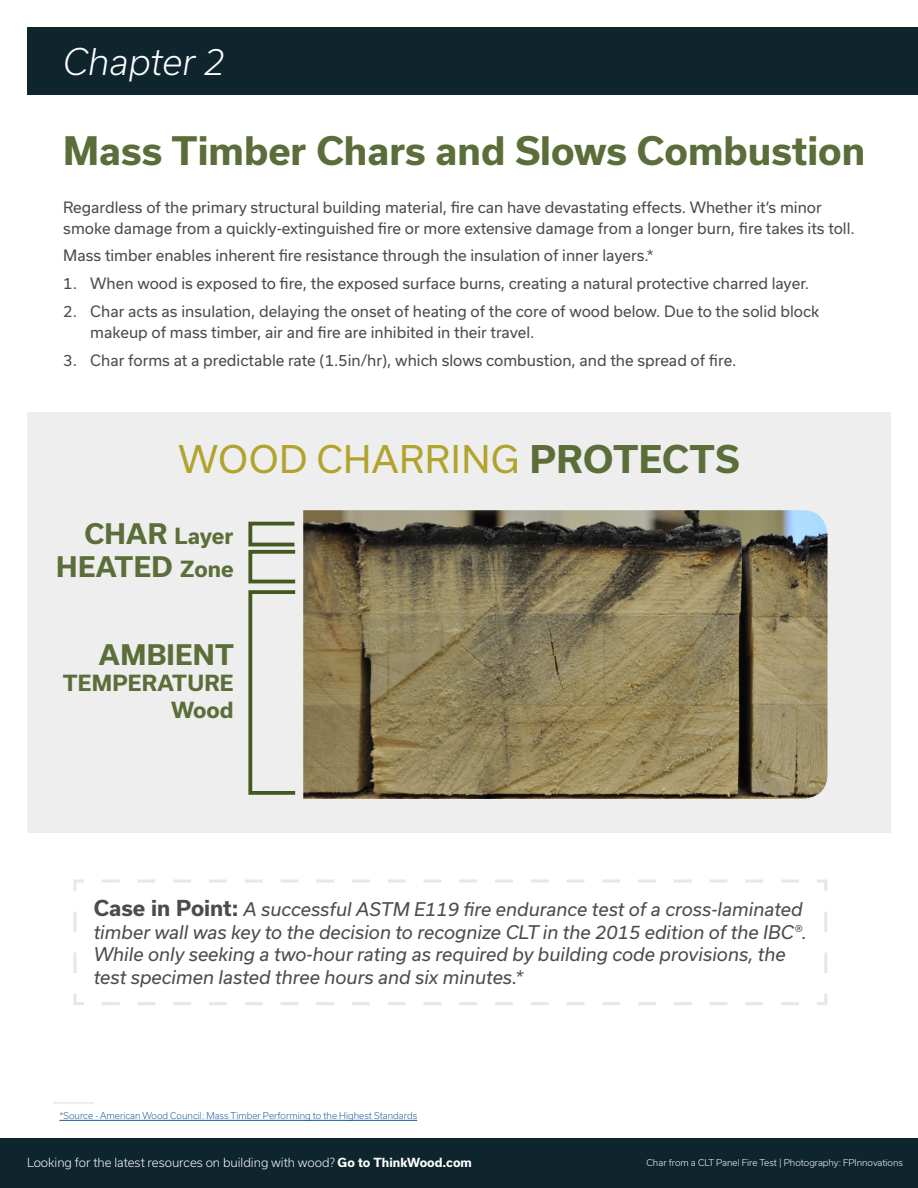
<style>
.page{position:relative;width:918px;height:1188px;background:#fff}
.page>*{position:absolute;margin:0;border:0;box-sizing:border-box;transform-origin:0 0}
.Paragraph_Style_2{font:700 37.5px "Usual";color:#5b6e39}
.Paragraph_Style_2-2{font:36.45px "Usual";letter-spacing:.015em;color:#b1a32c}
.t1{font:italic 300 35.1px "Usual";color:#fff}
.Paragraph_Style_2-3{font:700 27px "Usual";letter-spacing:.015em;color:#5b6e39}
.Paragraph_Style_2-4{font:700 21.3px/26.2px "Usual";letter-spacing:.015em;color:#5b6e39;text-align:right}
.Paragraph_Style_2-5{font:italic 18px/22.5px "Usual";color:#4b4c4d}
.Paragraph_Style_2-6{font:15px/21px "Usual";color:#4b4c4d}
.t2{font:300 12px "Usual";color:#fff}
.t3{font:300 9px "Usual";color:#175d9e}
.t4{font:300 9px "Usual";color:#fff}
.s1{font-weight:700;color:#5b6e39}
.s2{font-size:27px}
.s3{font-size:21.3px}
.s4{font-weight:700;font-style:normal;font-size:21px}
.s5{font-weight:700}
</style>
<div class="page">
<div style="left:27px;top:27px;width:891px;height:67px;background:#0f252d"></div>
<div style="left:0;top:1138px;width:918px;height:50px;background:#0f252d"></div>
<hr style="left:59px;top:1120px;width:358px;height:1px;background:#175d9e">
<hr style="left:53px;top:1103px;width:41px;height:1px;background:#dcdddf">
<div style="left:27px;top:412px;width:864px;height:421px;background:#eeeeef"></div>
<img style="left:303px;top:510px;width:525px;height:289px">
<div style="left:248px;top:522px;width:48px;height:24px;border:4px solid #44591f"></div>
<div style="left:248px;top:550px;width:49px;height:33px;border:4px solid #44591f"></div>
<div style="left:248px;top:590px;width:49px;height:205px;border:4px solid #44591f"></div>
<svg style="left:73px;top:879px;width:754px;height:126px"></svg>
<p class="t1" style="left:63px;top:42px;width:163px">Chapter 2</p>
<p class="Paragraph_Style_2" style="left:63px;top:129px;width:804px">Mass Timber Chars and Slows Combustion</p>
<p class="Paragraph_Style_2-6" style="left:63px;top:197px;width:793px">Regardless of the primary structural building material, fire can have devastating effects. Whether it’s minor smoke damage from a quickly-extinguished fire or more extensive damage from a longer burn, fire takes its toll.</p>
<p class="Paragraph_Style_2-6" style="left:63px;top:245px;width:592px">Mass timber enables inherent fire resistance through the insulation of inner layers.*</p>
<p class="Paragraph_Style_2-6" style="left:63px;top:273px;width:747px">1. When wood is exposed to fire, the exposed surface burns, creating a natural protective charred layer.</p>
<p class="Paragraph_Style_2-6" style="left:90px;top:301px;width:730px;text-indent:-27px">2. Char acts as insulation, delaying the onset of heating of the core of wood below. Due to the solid block makeup of mass timber, air and fire are inhibited in their travel.</p>
<p class="Paragraph_Style_2-6" style="left:63px;top:350px;width:675px">3. Char forms at a predictable rate (1.5in/hr), which slows combustion, and the spread of fire.</p>
<p class="Paragraph_Style_2-2" style="left:178px;top:438px;width:563px">WOOD CHARRING <span class="s1">PROTECTS</span></p>
<p class="Paragraph_Style_2-4" style="left:84px;top:523px;width:150px"><span class="s2">CHAR</span> Layer</p>
<p class="Paragraph_Style_2-3" style="left:56px;top:551px;width:179px">HEATED <span class="s3">Zone</span></p>
<p class="Paragraph_Style_2-3" style="left:99px;top:639px;width:137px">AMBIENT</p>
<p class="Paragraph_Style_2-4" style="left:63px;top:670px;width:172px">TEMPERATURE<br>Wood</p>
<p class="Paragraph_Style_2-5" style="left:94px;top:898px;width:715px"><span class="s4">Case in Point:</span> A successful ASTM E119 fire endurance test of a cross-laminated timber wall was key to the decision to recognize CLT in the 2015 edition of the IBC®.<br>While only seeking a two-hour rating as required by building code provisions, the test specimen lasted three hours and six minutes.*</p>
<p class="t3" style="left:59px;top:1111px;width:359px">*Source - American Wood Council: Mass Timber Performing to the Highest Standards</p>
<p class="t2" style="left:27px;top:1156px;width:446px">Looking for the latest resources on building with wood? <span class="s5">Go to ThinkWood.com</span></p>
<p class="t4" style="left:647px;top:1157px;width:258px">Char from a CLT Panel Fire Test | Photography: FPInnovations</p>
</div>
